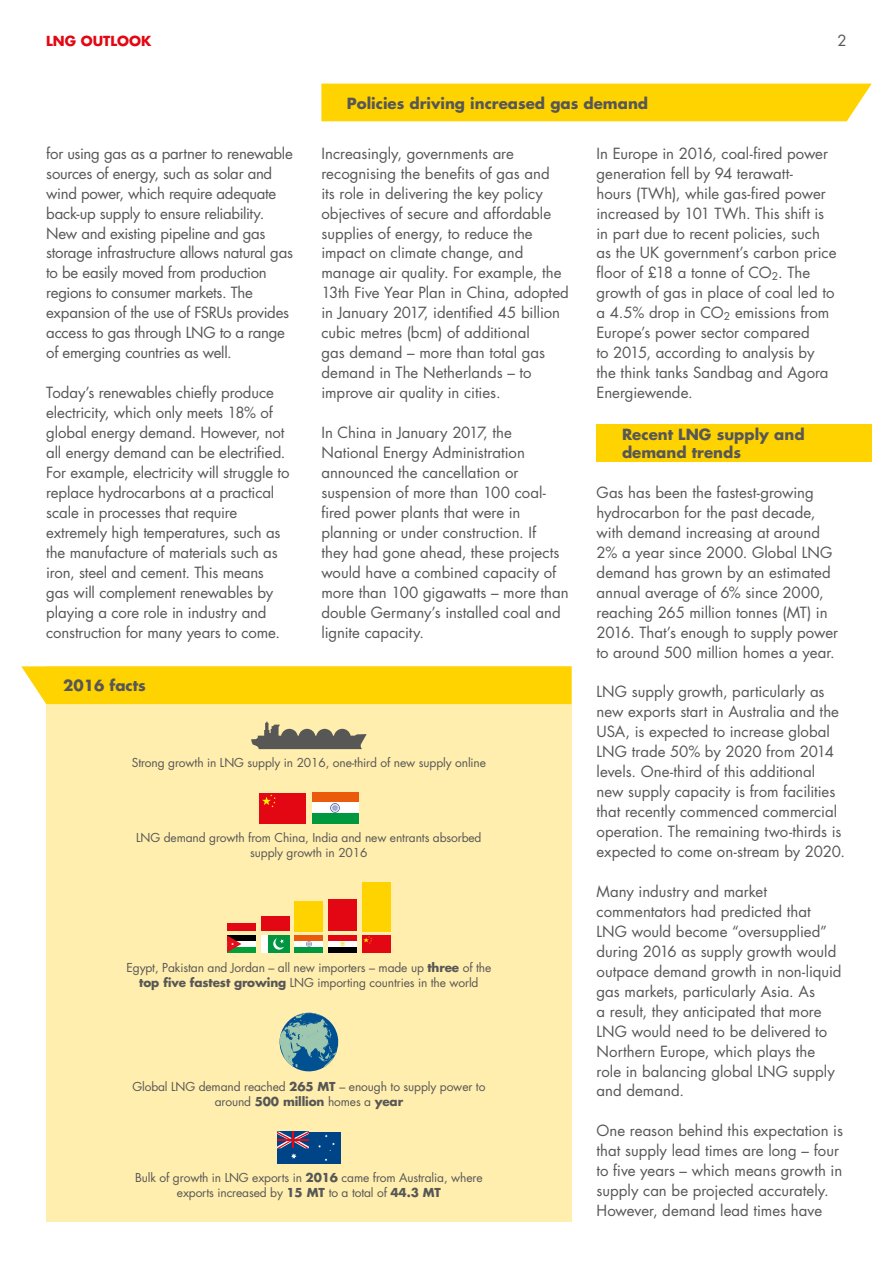
<style>
.page{position:relative;width:893px;height:1263px;background:#fff}
.page>*{position:absolute;margin:0;border:0;box-sizing:border-box;transform-origin:0 0}
.t1{font:15px/20px "Futura Std";letter-spacing:-.005em;color:#575756}
.t2{font:700 15px/18px "Futura Std";color:#575756}
.t3{font:700 13.5px "Futura Std";color:#e30613}
.t4{font:12px/15px "Futura Std";letter-spacing:-.01em;color:#575756;text-align:center}
.s1{font-weight:700}
</style>
<div class="page">
<div style="left:46px;top:666px;width:526px;height:556px;background:#ffeeae"></div>
<div style="left:321px;top:84px;width:551px;height:37px;background:#ffd300"></div>
<div style="left:597px;top:424px;width:275px;height:38px;background:#ffd300"></div>
<div style="left:277px;top:1132px;width:64px;height:31px;background:#048"></div>
<svg style="left:277px;top:1132px;width:32px;height:27px"></svg>
<svg style="left:318px;top:1134px;width:17px;height:17px"></svg>
<svg style="left:279px;top:1013px;width:60px;height:59px"></svg>
<div style="left:21px;top:666px;width:551px;height:38px;background:#ffd300"></div>
<div style="left:260px;top:793px;width:46px;height:30px;background:#e30613"></div>
<svg style="left:262px;top:794px;width:14px;height:13px"></svg>
<div style="left:312px;top:792px;width:46px;height:11px;background:#ea5b0b"></div>
<div style="left:312px;top:803px;width:46px;height:10px;background:#fff"></div>
<div style="left:312px;top:813px;width:46px;height:10px;background:#00983f"></div>
<svg style="left:330px;top:803px;width:10px;height:10px"></svg>
<svg style="left:331px;top:804px;width:8px;height:8px"></svg>
<div style="left:362px;top:935px;width:29px;height:17px;background:#e30613"></div>
<svg style="left:363px;top:936px;width:9px;height:7px"></svg>
<div style="left:227px;top:923px;width:29px;height:8px;background:#e30613"></div>
<div style="left:261px;top:916px;width:29px;height:15px;background:#e30613"></div>
<div style="left:295px;top:901px;width:28px;height:30px;background:#ffd300"></div>
<div style="left:328px;top:899px;width:29px;height:32px;background:#e30613"></div>
<div style="left:362px;top:882px;width:29px;height:49px;background:#ffd300"></div>
<div style="left:295px;top:935px;width:28px;height:6px;background:#ea5b0b"></div>
<div style="left:295px;top:941px;width:28px;height:6px;background:#fff"></div>
<div style="left:295px;top:947px;width:28px;height:5px;background:#00983f"></div>
<svg style="left:306px;top:941px;width:6px;height:6px"></svg>
<div style="left:227px;top:947px;width:29px;height:5px;background:#009f3a"></div>
<div style="left:227px;top:941px;width:29px;height:6px;background:#fff"></div>
<div style="left:227px;top:935px;width:29px;height:6px;background:#000"></div>
<svg style="left:227px;top:935px;width:14px;height:17px"></svg>
<div style="left:328px;top:941px;width:29px;height:6px;background:#fff"></div>
<div style="left:328px;top:935px;width:29px;height:6px;background:#e30613"></div>
<div style="left:328px;top:947px;width:29px;height:5px;background:#000"></div>
<svg style="left:340px;top:941px;width:6px;height:6px"></svg>
<div style="left:261px;top:935px;width:29px;height:17px;background:#fff"></div>
<div style="left:269px;top:935px;width:21px;height:17px;background:#009641"></div>
<svg style="left:273px;top:938px;width:11px;height:12px"></svg>
<svg style="left:251px;top:722px;width:116px;height:27px"></svg>
<p class="t3" style="left:46px;top:32px;width:107px">LNG OUTLOOK</p>
<p class="t1" style="left:837px;top:31px;width:11px">2</p>
<p class="t2" style="left:347px;top:94px;width:303px">Policies driving increased gas demand</p>
<p class="t1" style="left:46px;top:143px;width:248px">for using gas as a partner to renewable sources of energy, such as solar and wind power, which require adequate back-up supply to ensure reliability.<br>New and existing pipeline and gas storage infrastructure allows natural gas to be easily moved from production regions to consumer markets. The expansion of the use of FSRUs provides access to gas through LNG to a range of emerging countries as well.</p>
<p class="t1" style="left:46px;top:383px;width:245px">Today’s renewables chiefly produce electricity, which only meets 18% of global energy demand. However, not all energy demand can be electrified.<br>For example, electricity will struggle to replace hydrocarbons at a practical scale in processes that require extremely high temperatures, such as the manufacture of materials such as iron, steel and cement. This means gas will complement renewables by playing a core role in industry and construction for many years to come.</p>
<p class="t2" style="left:63px;top:677px;width:84px">2016 facts</p>
<p class="t1" style="left:321px;top:143px;width:249px">Increasingly, governments are recognising the benefits of gas and<br>its role in delivering the key policy objectives of secure and affordable supplies of energy, to reduce the impact on climate change, and manage air quality. For example, the 13th Five Year Plan in China, adopted in January 2017, identified 45 billion cubic metres (bcm) of additional<br>gas demand – more than total gas demand in The Netherlands – to improve air quality in cities.</p>
<p class="t1" style="left:321px;top:423px;width:249px">In China in January 2017, the<br>National Energy Administration announced the cancellation or suspension of more than 100 coal&shy;fired power plants that were in planning or under construction. If<br>they had gone ahead, these projects would have a combined capacity of more than 100 gigawatts – more than double Germany’s installed coal and lignite capacity.</p>
<p class="t4" style="left:132px;top:755px;width:356px">Strong growth in LNG supply in 2016, one-third of new supply online</p>
<p class="t4" style="left:136px;top:830px;width:347px">LNG demand growth from China, India and new entrants absorbed supply growth in 2016</p>
<p class="t4" style="left:127px;top:960px;width:366px">Egypt, Pakistan and Jordan – all new importers – made up <span class="s1">three</span> of the <span class="s1">top five fastest growing</span> LNG importing countries in the world</p>
<p class="t4" style="left:132px;top:1079px;width:354px">Global LNG demand reached <span class="s1">265 MT</span> – enough to supply power to around <span class="s1">500 million</span> homes a <span class="s1">year</span></p>
<p class="t4" style="left:135px;top:1170px;width:349px">Bulk of growth in LNG exports in <span class="s1">2016</span> came from Australia, where exports increased by <span class="s1">15 MT</span> to a total of <span class="s1">44.3 MT</span></p>
<p class="t1" style="left:597px;top:143px;width:241px">In Europe in 2016, coal-fired power generation fell by 94 terawatt-<br>hours (TWh), while gas-fired power increased by 101 TWh. This shift is in part due to recent policies, such as the UK government’s carbon price floor of £18 a tonne of CO<sub>2</sub>. The growth of gas in place of coal led to a 4.5% drop in CO<sub>2</sub> emissions from<br>Europe’s power sector compared<br>to 2015, according to analysis by the think tanks Sandbag and Agora<br>Energiewende.</p>
<p class="t2" style="left:622px;top:426px;width:184px">Recent LNG supply and demand trends</p>
<p class="t1" style="left:597px;top:483px;width:243px">Gas has been the fastest-growing hydrocarbon for the past decade, with demand increasing at around 2% a year since 2000. Global LNG demand has grown by an estimated annual average of 6% since 2000, reaching 265 million tonnes (MT) in 2016. That’s enough to supply power to around 500 million homes a year.</p>
<p class="t1" style="left:597px;top:682px;width:250px">LNG supply growth, particularly as new exports start in Australia and the USA, is expected to increase global LNG trade 50% by 2020 from 2014 levels. One-third of this additional new supply capacity is from facilities that recently commenced commercial operation. The remaining two-thirds is expected to come on-stream by 2020.</p>
<p class="t1" style="left:597px;top:882px;width:246px">Many industry and market commentators had predicted that<br>LNG would become “oversupplied” during 2016 as supply growth would outpace demand growth in non-liquid gas markets, particularly Asia. As<br>a result, they anticipated that more<br>LNG would need to be delivered to<br>Northern Europe, which plays the role in balancing global LNG supply and demand.</p>
<p class="t1" style="left:597px;top:1121px;width:248px">One reason behind this expectation is that supply lead times are long – four to five years – which means growth in supply can be projected accurately.<br>However, demand lead times have</p>
</div>
